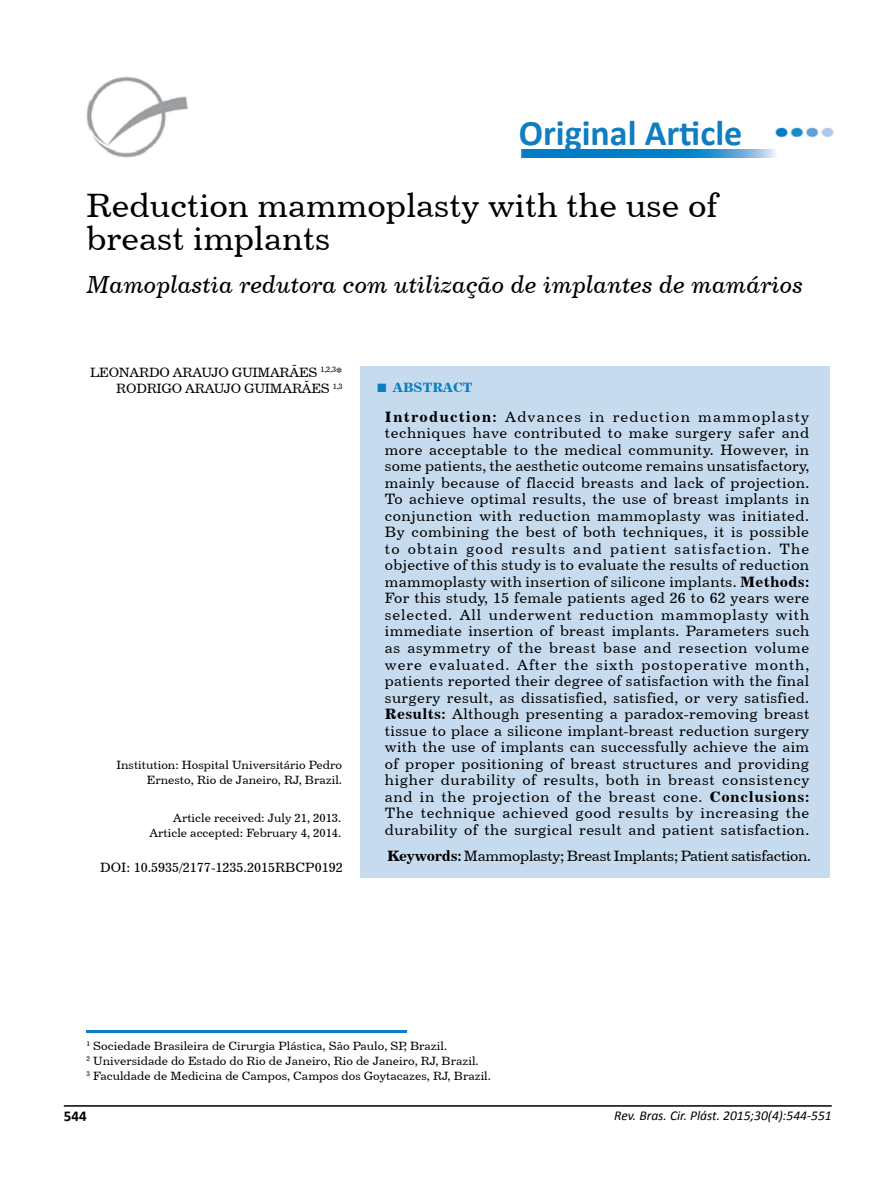
<style>
.page{position:relative;width:893px;height:1191px;background:#fff}
.page>*{position:absolute;margin:0;border:0;box-sizing:border-box;transform-origin:0 0}
.t1{font:700 36px "Calibri";color:#0e7dc2}
.t2{font:33.75px/33px "Century 731 BT Roman A";color:#000}
.t3{font:24.75px "Century 731 BT Italic A";color:#000}
.t4{font:15px/16.5px "Century 731 BT Roman A";letter-spacing:.03em;color:#000;text-align:justify}
.t5{font:15px "Century 731 BT Roman A";letter-spacing:-.02em;color:#000}
.t6{font:700 15px "Calibri";color:#000}
.t7{font:13.5px/16.2px "Century 731 BT Roman A";letter-spacing:-.02em;color:#000;text-align:right}
.t8{font:italic 13.5px "Calibri";color:#000}
.t9{font:13.5px "Century 731 BT Roman A";color:#000}
.t10{font:13.5px "Century 731 BT Bold A";color:#0e7dc2}
.t11{font:12px/14.4px "Century 731 BT Roman A";color:#000;text-align:right}
.s1{font-family:"Times New Roman";font-weight:700;font-size:18px}
.s2{font-family:"Century 731 BT Bold A"}
</style>
<div class="page">
<hr style="left:64px;top:1105px;width:768px;height:1px;background:#000">
<img style="left:775px;top:127px;width:59px;height:11px">
<img style="left:521px;top:150px;width:255px;height:7px">
<img style="left:87px;top:77px;width:101px;height:81px">
<hr style="left:86px;top:1030px;width:321px;height:2px;background:#0e7dc2">
<div style="left:360px;top:366px;width:470px;height:512px;background:#c7dbee"></div>
<h1 class="t1" style="left:519px;top:110px;width:225px">Original Article</h1>
<h2 class="t2" style="left:86px;top:188px;width:633px">Reduction mammoplasty with the use of breast implants</h2>
<h3 class="t3" style="left:87px;top:269px;width:718px">Mamoplastia redutora com utilização de implantes de mamários</h3>
<p class="t7" style="left:90px;top:364px;width:254px">LEONARDO ARAUJO GUIMARÃES <sup>1,2,3</sup>*<br>RODRIGO ARAUJO GUIMARÃES <sup>1,3</sup></p>
<p class="t11" style="left:117px;top:757px;width:227px">Institution: Hospital Universitário Pedro<br>Ernesto, Rio de Janeiro, RJ, Brazil.</p>
<p class="t11" style="left:149px;top:810px;width:193px">Article received: July 21, 2013.<br>Article accepted: February 4, 2014.</p>
<p class="t9" style="left:100px;top:859px;width:244px">DOI: 10.5935/2177-1235.2015RBCP0192</p>
<p class="t10" style="left:376px;top:379px;width:98px"><span class="s1">■</span> ABSTRACT</p>
<p class="t4" style="left:385px;top:408px;width:426px"><span class="s2">Introduction:</span> Advances in reduction mammoplasty techniques have contributed to make surgery safer and more acceptable to the medical community. However, in some patients, the aesthetic outcome remains unsatisfactory, mainly because of flaccid breasts and lack of projection.<br>To achieve optimal results, the use of breast implants in conjunction with reduction mammoplasty was initiated.<br>By combining the best of both techniques, it is possible to obtain good results and patient satisfaction. The objective of this study is to evaluate the results of reduction mammoplasty with insertion of silicone implants. <span class="s2">Methods:<br></span>For this study, 15 female patients aged 26 to 62 years were selected. All underwent reduction mammoplasty with immediate insertion of breast implants. Parameters such as asymmetry of the breast base and resection volume were evaluated. After the sixth postoperative month, patients reported their degree of satisfaction with the final surgery result, as dissatisfied, satisfied, or very satisfied.<br><span class="s2">Results:</span> Although presenting a paradox-removing breast tissue to place a silicone implant-breast reduction surgery with the use of implants can successfully achieve the aim of proper positioning of breast structures and providing higher durability of results, both in breast consistency and in the projection of the breast cone. <span class="s2">Conclusions:<br></span>The technique achieved good results by increasing the durability of the surgical result and patient satisfaction.</p>
<p class="t5" style="left:387px;top:846px;width:426px"><span class="s2">Keywords:</span> Mammoplasty; Breast Implants; Patient satisfaction.</p>
<p class="t11" style="left:86px;top:1038px;width:406px;line-height:15px;text-align:left"><sup>1</sup> Sociedade Brasileira de Cirurgia Plástica, São Paulo, SP, Brazil.<br><sup>2</sup> Universidade do Estado do Rio de Janeiro, Rio de Janeiro, RJ, Brazil.<br><sup>3</sup> Faculdade de Medicina de Campos, Campos dos Goytacazes, RJ, Brazil.</p>
<p class="t6" style="left:64px;top:1106px;width:24px">544</p>
<p class="t8" style="left:614px;top:1106px;width:219px">Rev. Bras. Cir. Plást. 2015;30(4):544-551</p>
</div>
